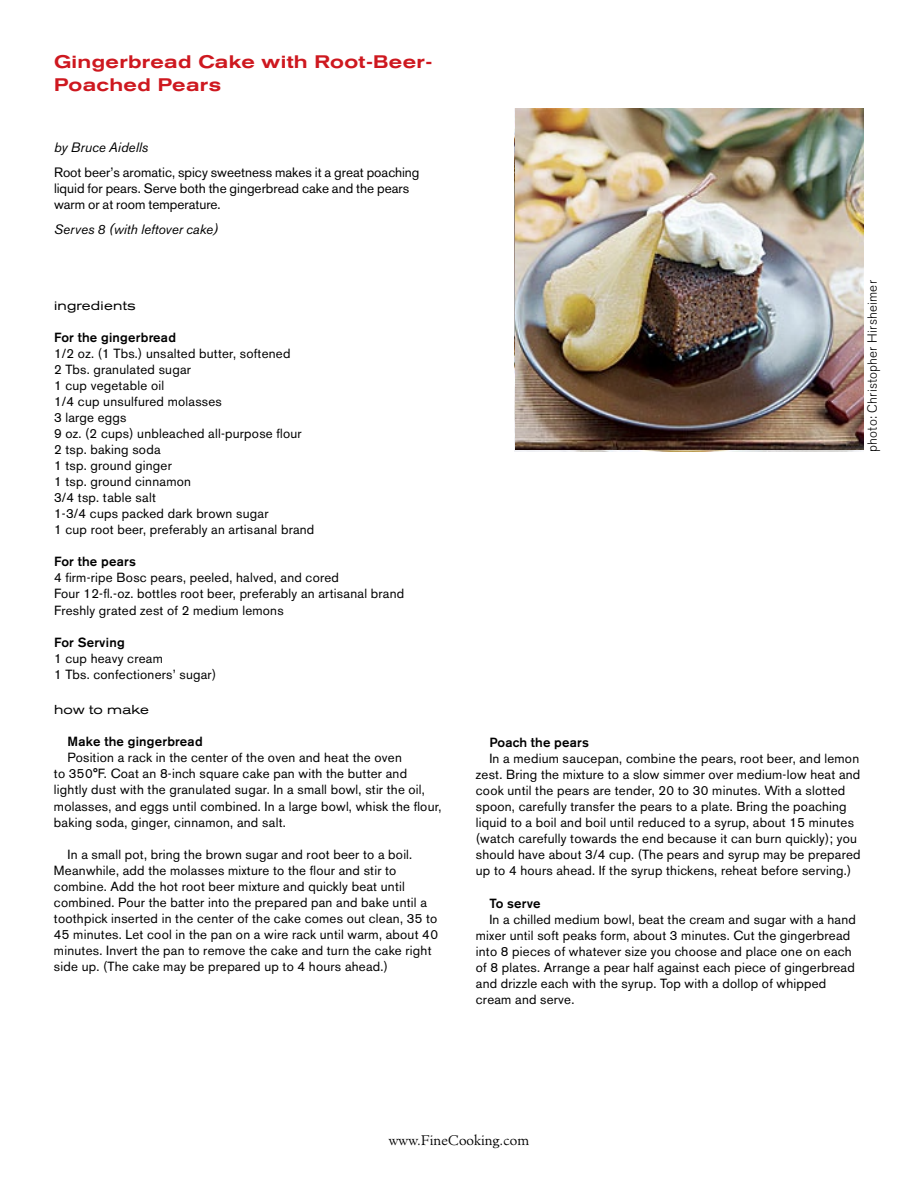
<style>
.page{position:relative;width:918px;height:1188px;background:#fff}
.page>*{position:absolute;margin:0;border:0;box-sizing:border-box;transform-origin:0 0}
.t1{font:500 expanded 18px "Akzidenz Grotesk BE";letter-spacing:.02em;color:#ce181f}
.t2{font:13.5px/16px "Akzidenz Grotesk BE";color:#000}
.t3{font:italic 13.5px "Akzidenz Grotesk BE";color:#000}
.t4{font:300 13.5px "Minister";color:#000}
.t5{font:13.2px/16px "Akzidenz Grotesk BE";letter-spacing:.02em;color:#000}
.t6{font:500 13.2px "Akzidenz Grotesk BE";letter-spacing:.02em;color:#000}
.t7{font:300 13.2px "Akzidenz Grotesk BE";letter-spacing:.02em;color:#000}
.t8{font:expanded 12.9px "Akzidenz Grotesk BE";letter-spacing:.015em;color:#000}
</style>
<div class="page">
<img style="left:516px;top:108px;width:348px;height:342px">
<h1 class="t1" style="left:54px;top:50px;width:380px">Gingerbread Cake with Root-Beer-</h1>
<h1 class="t1" style="left:54px;top:73px;width:169px">Poached Pears</h1>
<p class="t3" style="left:54px;top:139px;width:96px">by Bruce Aidells</p>
<p class="t2" style="left:54px;top:164px;width:367px">Root beer’s aromatic, spicy sweetness makes it a great poaching liquid for pears. Serve both the gingerbread cake and the pears warm or at room temperature.</p>
<p class="t3" style="left:54px;top:221px;width:166px">Serves 8 (with leftover cake)</p>
<p class="t8" style="left:54px;top:297px;width:83px">ingredients</p>
<p class="t6" style="left:54px;top:329px;width:124px">For the gingerbread</p>
<p class="t5" style="left:54px;top:345px;width:262px">1/2 oz. (1 Tbs.) unsalted butter, softened<br>2 Tbs. granulated sugar<br>1 cup vegetable oil<br>1/4 cup unsulfured molasses<br>3 large eggs<br>9 oz. (2 cups) unbleached all-purpose flour<br>2 tsp. baking soda<br>1 tsp. ground ginger<br>1 tsp. ground cinnamon<br>3/4 tsp. table salt<br>1-3/4 cups packed dark brown sugar<br>1 cup root beer, preferably an artisanal brand</p>
<p class="t6" style="left:54px;top:554px;width:83px">For the pears</p>
<p class="t5" style="left:54px;top:570px;width:352px">4 firm-ripe Bosc pears, peeled, halved, and cored<br>Four 12-fl.-oz. bottles root beer, preferably an artisanal brand<br>Freshly grated zest of 2 medium lemons</p>
<p class="t6" style="left:54px;top:634px;width:72px">For Serving</p>
<p class="t5" style="left:54px;top:650px;width:164px">1 cup heavy cream<br>1 Tbs. confectioners’ sugar)</p>
<p class="t8" style="left:54px;top:702px;width:97px">how to make</p>
<p class="t6" style="left:68px;top:734px;width:137px">Make the gingerbread</p>
<p class="t5" style="left:54px;top:750px;width:389px;text-indent:14px">Position a rack in the center of the oven and heat the oven<br>to 350°F. Coat an 8-inch square cake pan with the butter and lightly dust with the granulated sugar. In a small bowl, stir the oil, molasses, and eggs until combined. In a large bowl, whisk the flour, baking soda, ginger, cinnamon, and salt.</p>
<p class="t5" style="left:54px;top:846px;width:386px;text-indent:14px">In a small pot, bring the brown sugar and root beer to a boil.<br>Meanwhile, add the molasses mixture to the flour and stir to combine. Add the hot root beer mixture and quickly beat until combined. Pour the batter into the prepared pan and bake until a toothpick inserted in the center of the cake comes out clean, 35 to 45 minutes. Let cool in the pan on a wire rack until warm, about 40 minutes. Invert the pan to remove the cake and turn the cake right side up. (The cake may be prepared up to 4 hours ahead.)</p>
<p class="t7" style="left:865px;top:452px;width:173px;rotate:-90deg">photo: Christopher Hirsheimer</p>
<p class="t6" style="left:489px;top:734px;width:101px">Poach the pears</p>
<p class="t5" style="left:476px;top:750px;width:386px;text-indent:14px">In a medium saucepan, combine the pears, root beer, and lemon zest. Bring the mixture to a slow simmer over medium-low heat and cook until the pears are tender, 20 to 30 minutes. With a slotted spoon, carefully transfer the pears to a plate. Bring the poaching liquid to a boil and boil until reduced to a syrup, about 15 minutes (watch carefully towards the end because it can burn quickly); you should have about 3/4 cup. (The pears and syrup may be prepared up to 4 hours ahead. If the syrup thickens, reheat before serving.)</p>
<p class="t6" style="left:489px;top:895px;width:53px">To serve</p>
<p class="t5" style="left:476px;top:911px;width:382px;text-indent:14px">In a chilled medium bowl, beat the cream and sugar with a hand mixer until soft peaks form, about 3 minutes. Cut the gingerbread into 8 pieces of whatever size you choose and place one on each of 8 plates. Arrange a pear half against each piece of gingerbread and drizzle each with the syrup. Top with a dollop of whipped cream and serve.</p>
<p class="t4" style="left:389px;top:1132px;width:142px">www.FineCooking.com</p>
</div>
